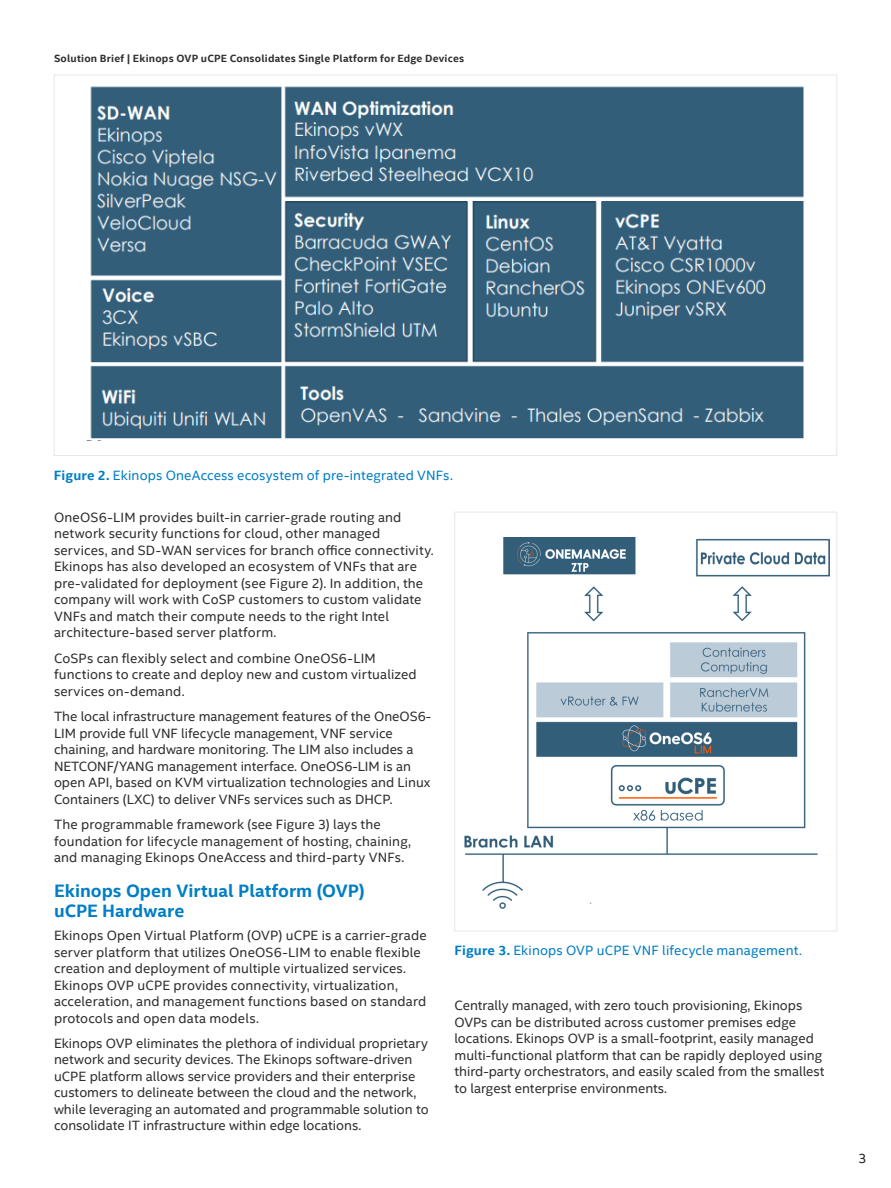
<style>
.page{position:relative;width:891px;height:1188px;background:#fff}
.page>*{position:absolute;margin:0;border:0;box-sizing:border-box;transform-origin:0 0}
.CopyHeaderBlue{font:700 18px/19.5px "Intel Clear";letter-spacing:.005em;color:#007ec5}
.MainCopy___Caption{font:13.5px/16.5px "Intel Clear";color:#2d2f2e}
.MainCopy___Caption-2{font:13.5px "Intel Clear";letter-spacing:.01em;color:#007ec5}
.t1{font:13.5px "Intel Clear";color:#231f20}
.Document_Header{font:700 10.5px "Intel Clear";letter-spacing:.02em;color:#2d2f2e}
.s1{font-weight:700}
</style>
<div class="page">
<img style="left:86px;top:86px;width:718px;height:355px">
<img style="left:464px;top:538px;width:366px;height:371px">
<p class="Document_Header" style="left:54px;top:51px;width:412px">Solution Brief | Ekinops OVP uCPE Consolidates Single Platform for Edge Devices</p>
<p class="MainCopy___Caption-2" style="left:54px;top:466px;width:400px"><span class="s1">Figure 2.</span> Ekinops OneAccess ecosystem of pre-integrated VNFs.</p>
<p class="MainCopy___Caption" style="left:54px;top:509px;width:381px">OneOS6-LIM provides built-in carrier-grade routing and network security functions for cloud, other managed services, and SD-WAN services for branch office connectivity.<br>Ekinops has also developed an ecosystem of VNFs that are pre-validated for deployment (see Figure 2). In addition, the company will work with CoSP customers to custom validate VNFs and match their compute needs to the right Intel architecture-based server platform.</p>
<p class="MainCopy___Caption" style="left:54px;top:649px;width:364px">CoSPs can flexibly select and combine OneOS6-LIM functions to create and deploy new and custom virtualized services on-demand.</p>
<p class="MainCopy___Caption" style="left:54px;top:708px;width:379px">The local infrastructure management features of the OneOS6- LIM provide full VNF lifecycle management, VNF service chaining, and hardware monitoring. The LIM also includes a NETCONF/YANG management interface. OneOS6-LIM is an open API, based on KVM virtualization technologies and Linux Containers (LXC) to deliver VNFs services such as DHCP.</p>
<p class="MainCopy___Caption" style="left:54px;top:816px;width:358px">The programmable framework (see Figure 3) lays the foundation for lifecycle management of hosting, chaining, and managing Ekinops OneAccess and third-party VNFs.</p>
<p class="CopyHeaderBlue" style="left:54px;top:881px;width:312px">Ekinops Open Virtual Platform (OVP) uCPE Hardware</p>
<p class="MainCopy___Caption" style="left:54px;top:927px;width:374px">Ekinops Open Virtual Platform (OVP) uCPE is a carrier-grade server platform that utilizes OneOS6-LIM to enable flexible creation and deployment of multiple virtualized services.<br>Ekinops OVP uCPE provides connectivity, virtualization, acceleration, and management functions based on standard protocols and open data models.</p>
<p class="MainCopy___Caption" style="left:54px;top:1035px;width:376px">Ekinops OVP eliminates the plethora of individual proprietary network and security devices. The Ekinops software-driven uCPE platform allows service providers and their enterprise customers to delineate between the cloud and the network, while leveraging an automated and programmable solution to consolidate IT infrastructure within edge locations.</p>
<p class="MainCopy___Caption-2" style="left:455px;top:941px;width:349px"><span class="s1">Figure 3.</span> Ekinops OVP uCPE VNF lifecycle management.</p>
<p class="MainCopy___Caption" style="left:455px;top:997px;width:372px">Centrally managed, with zero touch provisioning, Ekinops OVPs can be distributed across customer premises edge locations. Ekinops OVP is a small-footprint, easily managed multi-functional platform that can be rapidly deployed using third-party orchestrators, and easily scaled from the smallest to largest enterprise environments.</p>
<p class="t1" style="left:858px;top:1149px;width:10px">3</p>
</div>
